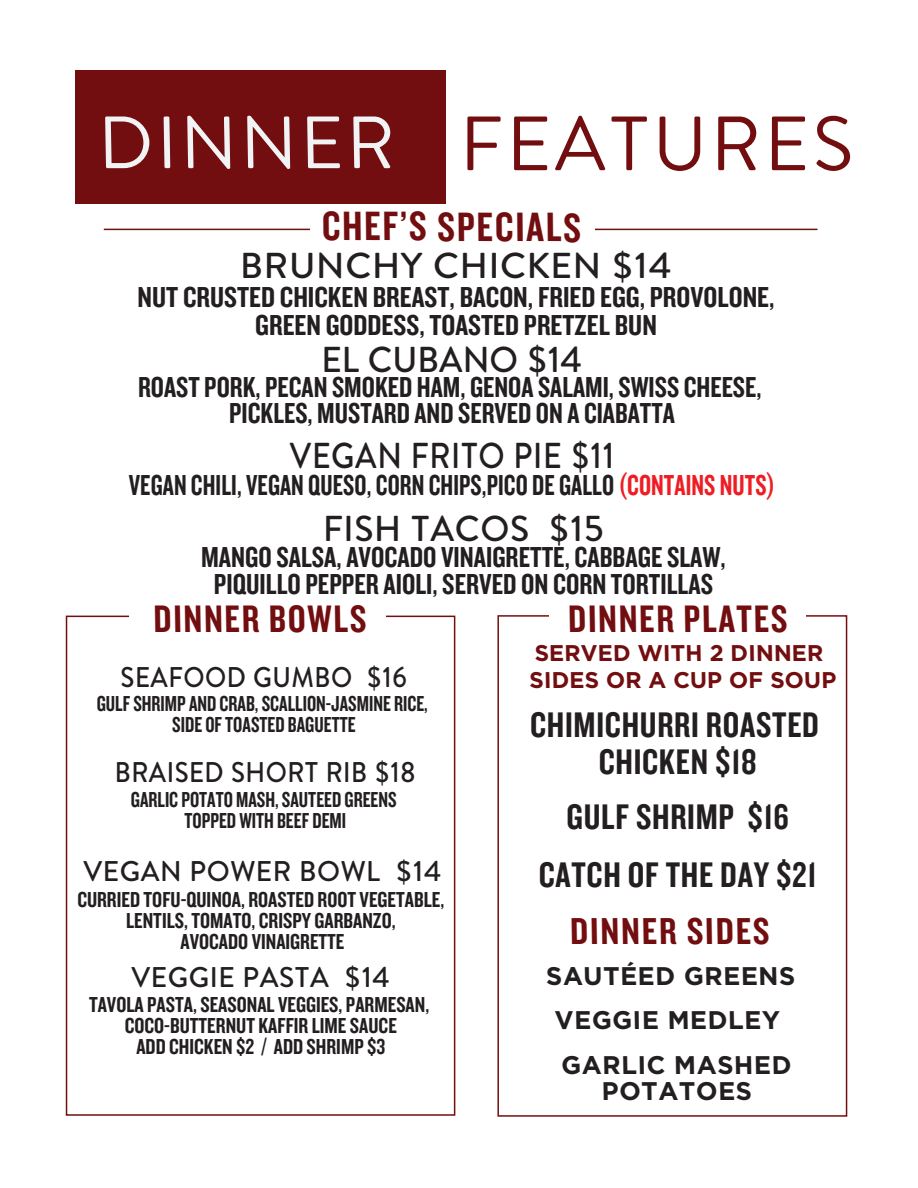
<style>
.page{position:relative;width:918px;height:1188px;background:#fff}
.page>*{position:absolute;margin:0;border:0;box-sizing:border-box;transform-origin:0 0}
.t1{font:76.65px "Brandon Text";letter-spacing:.05em;color:#730e10}
.t2{font:73.8px "Brandon Text";color:#f2f3f4}
.t3{font:42.6px "Knockout HTF49 Liteweight";letter-spacing:.035em;color:#730e10}
.t4{font:39.75px "Knockout HTF49 Liteweight";color:#730e10}
.t5{font:38.85px "Knockout HTF49 Liteweight";color:#730e10}
.t6{font:36.9px/36.8px "Knockout HTF49 Liteweight";letter-spacing:.02em;color:#231f20;text-align:center}
.t7{font:500 36px "Brandon Text";letter-spacing:.02em;color:#231f20}
.t8{font:500 36px "Brandon Text";letter-spacing:.02em;color:#231f20;scale:.9 1}
.t9{font:500 36px "Brandon Text";color:#231f20}
.t10{font:30px/25.5px "Knockout HTF49 Liteweight";color:#231f20;text-align:center}
.t11{font:30px "Knockout HTF49 Liteweight";color:#231f20;scale:.9 1}
.t12{font:500 28.5px "Brandon Text";letter-spacing:.02em;color:#231f20;scale:.91 1}
.t13{font:500 28.5px "Brandon Text";letter-spacing:.02em;color:#231f20}
.t14{font:700 25.5px/44.5px "Gotham";color:#231f20;text-align:center}
.t15{font:700 22.65px/27.3px "Gotham";color:#730e10}
.t16{font:22.5px/21.3px "Knockout HTF49 Liteweight";color:#231f20;text-align:center}
.t17{font:22.5px/20.7px "Knockout HTF49 Liteweight";color:#231f20;text-align:center;scale:.91 1}
.s1{font-family:"nevis";font-weight:700;font-size:73.8px;color:#f2f3f4}
.s2{color:#ee1d23}
</style>
<div class="page">
<div style="left:66px;top:616px;width:389px;height:500px;border:2px solid #730e10"></div>
<div style="left:129px;top:585px;width:257px;height:62px;background:#fff"></div>
<div style="left:497px;top:615px;width:350px;height:502px;border:2px solid #730e10"></div>
<div style="left:550px;top:578px;width:256px;height:63px;background:#fff"></div>
<hr style="left:104px;top:229px;width:713px;height:1px;background:#730e10">
<div style="left:310px;top:207px;width:284px;height:48px;background:#fff"></div>
<div style="left:75px;top:70px;width:371px;height:133px;background:#730e10"></div>
<h1 class="t1" style="left:311px;top:91px;width:544px"><span class="s1">ER</span> FEATURES</h1>
<h2 class="t2" style="left:99px;top:92px;width:299px">DINNER</h2>
<h3 class="t3" style="left:322px;top:205px;width:261px">CHEF’S SPECIALS</h3>
<p class="t7" style="left:240px;top:241px;width:433px">BRUNCHY CHICKEN $14</p>
<p class="t10" style="left:138px;top:284px;width:639px;line-height:28.5px">NUT CRUSTED CHICKEN BREAST, BACON, FRIED EGG, PROVOLONE,<br>GREEN GODDESS, TOASTED PRETZEL BUN</p>
<p class="t9" style="left:322px;top:334px;width:262px">EL CUBANO $14</p>
<p class="t10" style="left:138px;top:375px;width:625px">ROAST PORK, PECAN SMOKED HAM, GENOA SALAMI, SWISS CHEESE,<br>PICKLES, MUSTARD AND SERVED ON A CIABATTA</p>
<p class="t8" style="left:290px;top:431px;width:362px">VEGAN FRITO PIE $11</p>
<p class="t11" style="left:129px;top:470px;width:720px">VEGAN CHILI, VEGAN QUESO, CORN CHIPS,PICO DE GALLO <span class="s2">(CONTAINS NUTS)</span></p>
<p class="t7" style="left:323px;top:504px;width:282px">FISH TACOS $15</p>
<p class="t10" style="left:201px;top:544px;width:526px;line-height:27px">MANGO SALSA, AVOCADO VINAIGRETTE, CABBAGE SLAW,<br>PIQUILLO PEPPER AIOLI, SERVED ON CORN TORTILLAS</p>
<h3 class="t4" style="left:154px;top:599px;width:215px">DINNER BOWLS</h3>
<h3 class="t4" style="left:569px;top:599px;width:221px">DINNER PLATES</h3>
<p class="t12" style="left:121px;top:657px;width:317px">SEAFOOD GUMBO $16</p>
<p class="t17" style="left:97px;top:694px;width:365px">GULF SHRIMP AND CRAB, SCALLION-JASMINE RICE,<br>SIDE OF TOASTED BAGUETTE</p>
<p class="t12" style="left:115px;top:752px;width:332px">BRAISED SHORT RIB $18</p>
<p class="t17" style="left:131px;top:790px;width:294px">GARLIC POTATO MASH, SAUTEED GREENS<br>TOPPED WITH BEEF DEMI</p>
<p class="t13" style="left:84px;top:852px;width:359px">VEGAN POWER BOWL $14</p>
<p class="t16" style="left:77px;top:889px;width:369px">CURRIED TOFU-QUINOA, ROASTED ROOT VEGETABLE,<br>LENTILS, TOMATO, CRISPY GARBANZO,<br>AVOCADO VINAIGRETTE</p>
<p class="t13" style="left:132px;top:957px;width:260px">VEGGIE PASTA $14</p>
<p class="t16" style="left:89px;top:994px;width:342px">TAVOLA PASTA, SEASONAL VEGGIES, PARMESAN,<br>COCO-BUTTERNUT KAFFIR LIME SAUCE<br>ADD CHICKEN $2 / ADD SHRIMP $3</p>
<p class="t15" style="left:530px;top:639px;width:309px">SERVED WITH 2 DINNER<br>SIDES OR A CUP OF SOUP</p>
<p class="t6" style="left:530px;top:708px;width:290px">CHIMICHURRI ROASTED<br>CHICKEN $18</p>
<p class="t6" style="left:539px;top:788px;width:279px;line-height:58.5px">GULF SHRIMP $16<br>CATCH OF THE DAY $21</p>
<p class="t5" style="left:570px;top:912px;width:202px">DINNER SIDES</p>
<p class="t14" style="left:546px;top:953px;width:251px">SAUTÉED GREENS<br>VEGGIE MEDLEY<br>GARLIC MASHED</p>
<p class="t14" style="left:602px;top:1069px;width:152px">POTATOES</p>
</div>
